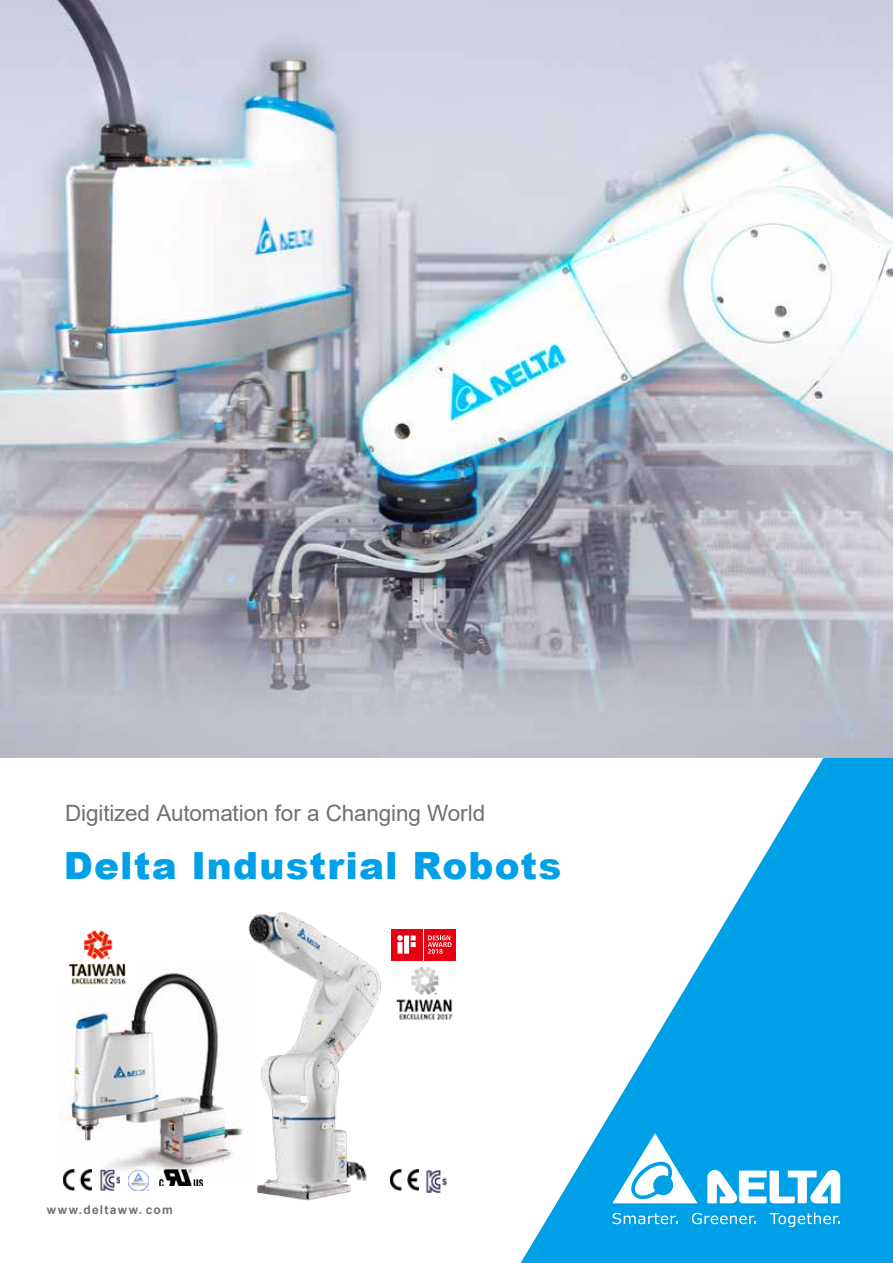
<style>
.page{position:relative;width:893px;height:1263px;background:#fff}
.page>*{position:absolute;margin:0;border:0;box-sizing:border-box;transform-origin:0 0}
.t1{font:900 37.5px "Arial";letter-spacing:.03em;color:#00a0e9}
.t2{font:22.5px "Arial";letter-spacing:-.005em;color:#727171}
.t3{font:700 12px "Arial";letter-spacing:.11em;color:#727171}
</style>
<div class="page">
<svg style="left:521px;top:758px;width:372px;height:505px;fill:#00a0e9"></svg>
<svg style="left:707px;top:1170px;width:133px;height:33px"></svg>
<svg style="left:612px;top:1133px;width:85px;height:70px"></svg>
<svg style="left:613px;top:1213px;width:64px;height:11px"></svg>
<svg style="left:692px;top:1213px;width:64px;height:11px"></svg>
<svg style="left:770px;top:1212px;width:70px;height:15px"></svg>
<img style="left:0;top:0;width:893px;height:758px">
<img style="left:60px;top:973px;width:182px;height:204px">
<img style="left:60px;top:930px;width:76px;height:59px">
<svg style="left:389px;top:927px;width:68px;height:34px"></svg>
<div style="left:391px;top:929px;width:31px;height:31px;background:#e60012"></div>
<svg style="left:397px;top:935px;width:19px;height:19px"></svg>
<div style="left:424px;top:929px;width:31px;height:31px;background:#e60012"></div>
<svg style="left:428px;top:935px;width:24px;height:19px"></svg>
<img style="left:396px;top:966px;width:57px;height:54px">
<img style="left:242px;top:912px;width:139px;height:289px">
<img style="left:159px;top:1170px;width:43px;height:16px">
<img style="left:128px;top:1170px;width:21px;height:6px">
<img style="left:64px;top:1170px;width:27px;height:20px">
<img style="left:100px;top:1170px;width:20px;height:21px">
<img style="left:426px;top:1170px;width:21px;height:23px">
<img style="left:390px;top:1170px;width:29px;height:21px">
<p class="t2" style="left:65px;top:798px;width:422px">Digitized Automation for a Changing World</p>
<h1 class="t1" style="left:64px;top:838px;width:499px">Delta Industrial Robots</h1>
<p class="t3" style="left:47px;top:1201px;width:128px">www.deltaww. com</p>
</div>
